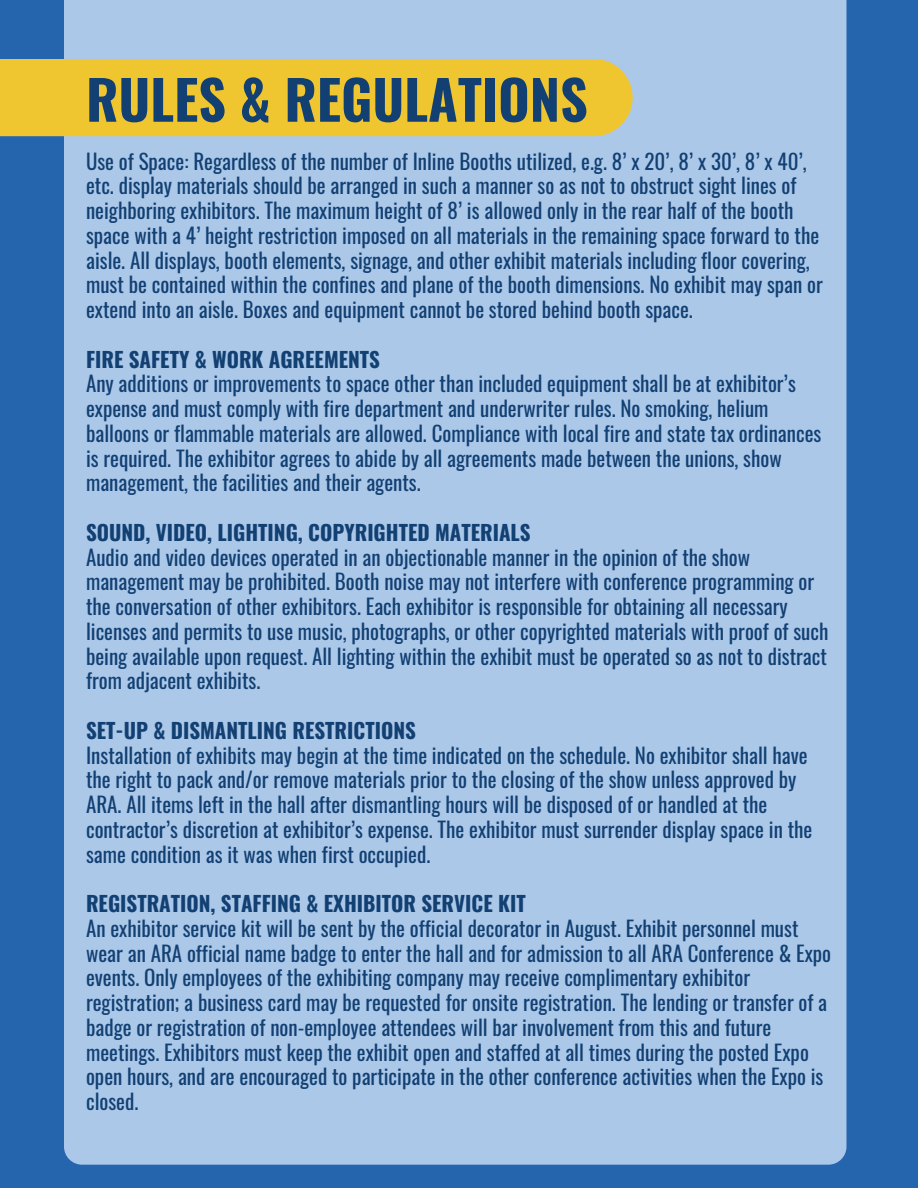
<style>
.page{position:relative;width:918px;height:1188px;background:#2565ae}
.page>*{position:absolute;margin:0;border:0;box-sizing:border-box;transform-origin:0 0}
.t1{font:700 54px "Oswald";color:#124072}
.t2{font:21px/24.8px "Oswald";color:#124072}
.t3{font:700 21px "Oswald";color:#124072}
</style>
<div class="page">
<div style="left:64px;top:0;width:782px;height:1165px;background:#abc8e9"></div>
<div style="left:0;top:59px;width:633px;height:77px;background:#f0c630"></div>
<h1 class="t1" style="left:86px;top:57px;width:503px">RULES &amp; REGULATIONS</h1>
<p class="t2" style="left:86px;top:148px;width:738px">Use of Space: Regardless of the number of Inline Booths utilized, e.g. 8’ x 20’, 8’ x 30’, 8’ x 40’, etc. display materials should be arranged in such a manner so as not to obstruct sight lines of neighboring exhibitors. The maximum height of 8’ is allowed only in the rear half of the booth space with a 4’ height restriction imposed on all materials in the remaining space forward to the aisle. All displays, booth elements, signage, and other exhibit materials including floor covering, must be contained within the confines and plane of the booth dimensions. No exhibit may span or extend into an aisle. Boxes and equipment cannot be stored behind booth space.</p>
<p class="t3" style="left:86px;top:343px;width:296px">FIRE SAFETY &amp; WORK AGREEMENTS</p>
<p class="t2" style="left:86px;top:371px;width:737px">Any additions or improvements to space other than included equipment shall be at exhibitor’s expense and must comply with fire department and underwriter rules. No smoking, helium balloons or flammable materials are allowed. Compliance with local fire and state tax ordinances is required. The exhibitor agrees to abide by all agreements made between the unions, show management, the facilities and their agents.</p>
<p class="t3" style="left:86px;top:516px;width:446px">SOUND, VIDEO, LIGHTING, COPYRIGHTED MATERIALS</p>
<p class="t2" style="left:86px;top:544px;width:744px">Audio and video devices operated in an objectionable manner in the opinion of the show management may be prohibited. Booth noise may not interfere with conference programming or the conversation of other exhibitors. Each exhibitor is responsible for obtaining all necessary licenses and permits to use music, photographs, or other copyrighted materials with proof of such being available upon request. All lighting within the exhibit must be operated so as not to distract from adjacent exhibits.</p>
<p class="t3" style="left:86px;top:714px;width:331px">SET-UP &amp; DISMANTLING RESTRICTIONS</p>
<p class="t2" style="left:86px;top:742px;width:728px">Installation of exhibits may begin at the time indicated on the schedule. No exhibitor shall have the right to pack and/or remove materials prior to the closing of the show unless approved by ARA. All items left in the hall after dismantling hours will be disposed of or handled at the contractor’s discretion at exhibitor’s expense. The exhibitor must surrender display space in the same condition as it was when first occupied.</p>
<p class="t3" style="left:86px;top:887px;width:441px">REGISTRATION, STAFFING &amp; EXHIBITOR SERVICE KIT</p>
<p class="t2" style="left:86px;top:915px;width:747px">An exhibitor service kit will be sent by the official decorator in August. Exhibit personnel must wear an ARA official name badge to enter the hall and for admission to all ARA Conference &amp; Expo events. Only employees of the exhibiting company may receive complimentary exhibitor registration; a business card may be requested for onsite registration. The lending or transfer of a badge or registration of non-employee attendees will bar involvement from this and future meetings. Exhibitors must keep the exhibit open and staffed at all times during the posted Expo open hours, and are encouraged to participate in the other conference activities when the Expo is closed.</p>
</div>
